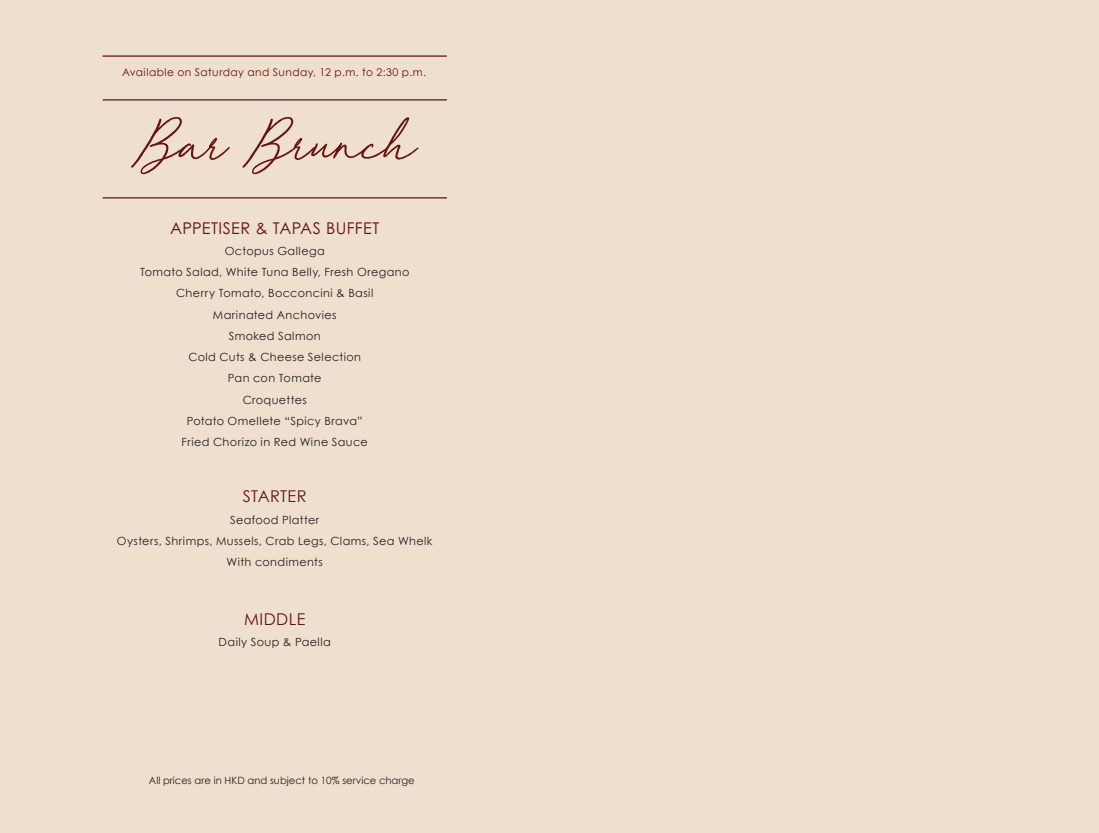
<style>
.page{position:relative;width:1099px;height:833px;background:#fff}
.page>*{position:absolute;margin:0;border:0;box-sizing:border-box;transform-origin:0 0}
.t1{font:16.25px "Century Gothic Pro";letter-spacing:.02em;color:#67140e}
.t2{font:16.25px "Century Gothic";letter-spacing:.025em;color:#67140e}
.t3{font:11.25px "Century Gothic";letter-spacing:.035em;color:#231f20}
.t4{font:10.62px "Century Gothic";letter-spacing:.045em;color:#67110c}
.t5{font:10px "Century Gothic";color:#231f20}
</style>
<div class="page">
<div style="left:0;top:0;width:1098px;height:833px;background:#eedfce"></div>
<svg style="left:131px;top:117px;width:287px;height:57px"></svg>
<hr style="left:103px;top:55px;width:344px;height:2px;background:#67110c">
<hr style="left:103px;top:99px;width:344px;height:1px;background:#67110c">
<hr style="left:103px;top:197px;width:344px;height:1px;background:#67110c">
<p class="t4" style="left:122px;top:64px;width:305px">Available on Saturday and Sunday, 12 p.m. to 2:30 p.m.</p>
<p class="t1" style="left:170px;top:218px;width:211px">APPETISER &amp; TAPAS BUFFET</p>
<p class="t3" style="left:225px;top:243px;width:101px">Octopus Gallega</p>
<p class="t3" style="left:140px;top:264px;width:271px">Tomato Salad, White Tuna Belly, Fresh Oregano</p>
<p class="t3" style="left:176px;top:285px;width:198px">Cherry Tomato, Bocconcini &amp; Basil</p>
<p class="t3" style="left:213px;top:307px;width:125px">Marinated Anchovies</p>
<p class="t3" style="left:229px;top:328px;width:93px">Smoked Salmon</p>
<p class="t3" style="left:188px;top:349px;width:174px">Cold Cuts &amp; Cheese Selection</p>
<p class="t3" style="left:228px;top:370px;width:95px">Pan con Tomate</p>
<p class="t3" style="left:243px;top:392px;width:65px">Croquettes</p>
<p class="t3" style="left:187px;top:413px;width:177px">Potato Omellete “Spicy Brava”</p>
<p class="t3" style="left:181px;top:434px;width:188px">Fried Chorizo in Red Wine Sauce</p>
<p class="t2" style="left:243px;top:485px;width:65px">STARTER</p>
<p class="t3" style="left:230px;top:512px;width:91px">Seafood Platter</p>
<p class="t3" style="left:117px;top:533px;width:317px">Oysters, Shrimps, Mussels, Crab Legs, Clams, Sea Whelk</p>
<p class="t3" style="left:226px;top:554px;width:98px">With condiments</p>
<p class="t2" style="left:244px;top:608px;width:63px">MIDDLE</p>
<p class="t3" style="left:219px;top:634px;width:114px">Daily Soup &amp; Paella</p>
<p class="t5" style="left:149px;top:773px;width:267px">All prices are in HKD and subject to 10% service charge</p>
</div>
